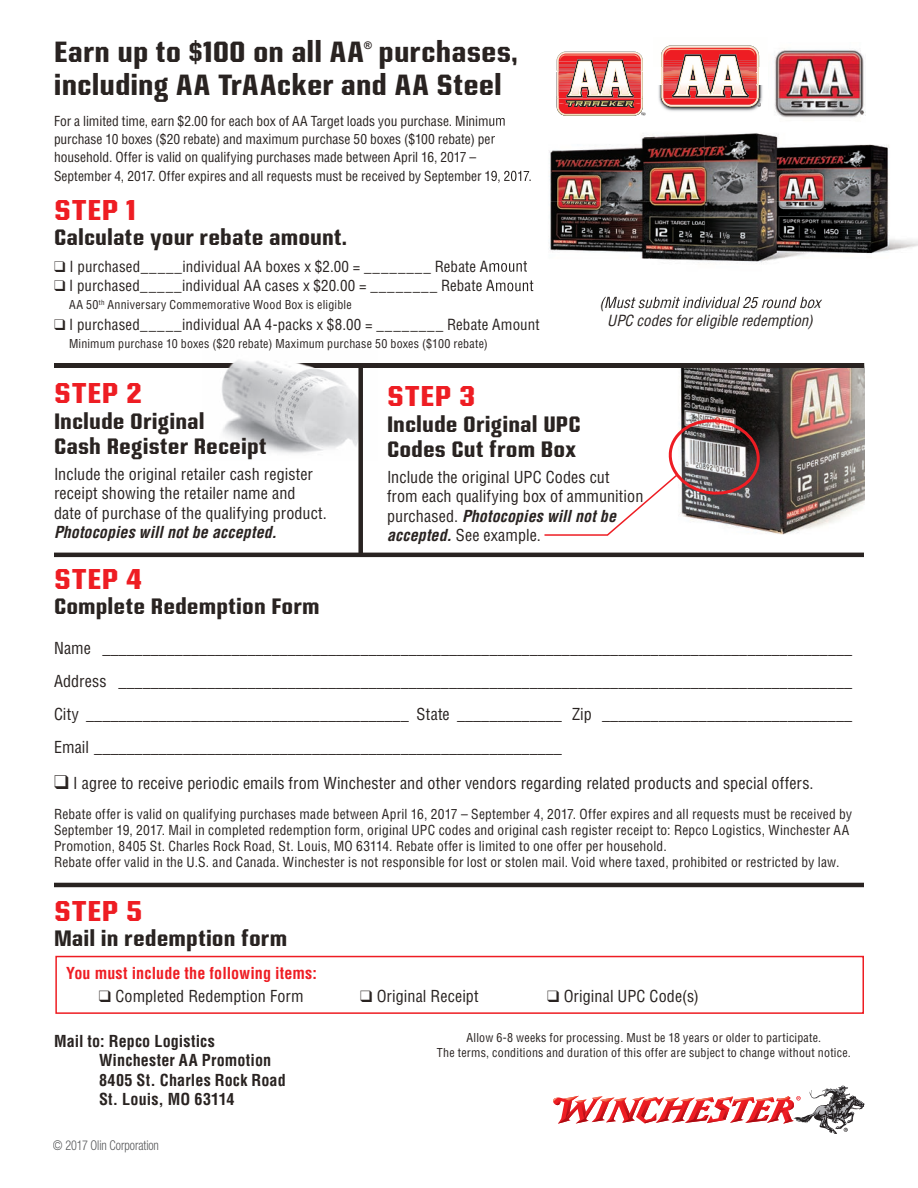
<style>
.page{position:relative;width:918px;height:1188px;background:#fff}
.page>*{position:absolute;margin:0;border:0;box-sizing:border-box;transform-origin:0 0}
.t1{font:700 condensed 27.6px/33px "Kairos Sans W1 G";color:#292321}
.t2{font:700 condensed 27px "Kairos Sans W1 G";letter-spacing:.025em;color:#ee1d23;scale:1.05 1}
.t3{font:700 condensed 21px/25.2px "Kairos Sans W1 G";color:#292321}
.t4{font:condensed 16.2px/19.4px "Helvetica";letter-spacing:.005em;color:#292321}
.t5{font:700 condensed 16.2px/19.4px "Helvetica";letter-spacing:.01em;color:#292321}
.t6{font:700 condensed 16.2px "Helvetica";letter-spacing:.005em;color:#ee1d23}
.t7{font:italic 700 condensed 16.2px "Helvetica";letter-spacing:.005em;color:#292321}
.t8{font:condensed 15px "Helvetica";letter-spacing:.01em;color:#292321}
.t9{font:italic condensed 15px/18px "Helvetica";color:#292321;text-align:center}
.t10{font:condensed 13.5px/16.2px "Helvetica";letter-spacing:.01em;color:#292321}
.t11{font:300 condensed 13.5px "Helvetica Neue";letter-spacing:-.005em;color:#57585a;scale:.9 1}
.t12{font:condensed 12px/14.4px "Helvetica";letter-spacing:.02em;color:#292321;text-align:center}
.t13{font:700 10.5px "Arial";color:#292321}
.s1{font-weight:700;font-style:italic}
</style>
<div class="page">
<img style="left:656px;top:363px;width:209px;height:195px">
<div style="left:54px;top:363px;width:810px;height:5px;background:#292321"></div>
<img style="left:222px;top:360px;width:136px;height:94px">
<img style="left:222px;top:363px;width:136px;height:5px">
<hr style="left:54px;top:553px;width:810px;height:4px;background:#292321">
<hr style="left:54px;top:883px;width:810px;height:4px;background:#292321">
<svg style="left:553px;top:1086px;width:312px;height:48px"></svg>
<div style="left:55px;top:956px;width:809px;height:58px;border:2px solid #ee1d23"></div>
<div style="left:358px;top:365px;width:5px;height:190px;background:#292321"></div>
<svg style="left:544px;top:415px;width:220px;height:122px"></svg>
<img style="left:661px;top:45px;width:91px;height:9px">
<img style="left:662px;top:46px;width:97px;height:8px">
<img style="left:663px;top:48px;width:94px;height:6px">
<img style="left:556px;top:51px;width:80px;height:20px">
<img style="left:557px;top:52px;width:83px;height:2px">
<img style="left:774px;top:48px;width:90px;height:51px">
<img style="left:493px;top:99px;width:425px;height:198px">
<svg style="left:493px;top:99px;width:7px;height:3px"></svg>
<img style="left:491px;top:115px;width:15px;height:13px">
<img style="left:491px;top:133px;width:4px;height:14px">
<svg style="left:491px;top:171px;width:9px;height:12px"></svg>
<img style="left:504px;top:171px;width:27px;height:10px">
<img style="left:491px;top:259px;width:36px;height:15px">
<img style="left:491px;top:279px;width:42px;height:15px">
<svg style="left:557px;top:54px;width:210px;height:61px"></svg>
<img style="left:601px;top:297px;width:221px;height:7px">
<h1 class="t1" style="left:54px;top:35px;width:465px;text-indent:325px">purchases, including AA TrAAcker and AA Steel</h1>
<p class="t10" style="left:54px;top:111px;width:453px;line-height:18px">For a limited time, earn $2.00 for each box of AA Target loads you purchase. Minimum purchase 10 boxes ($20 rebate) and maximum purchase 50 boxes ($100 rebate) per household. Offer is valid on qualifying purchases made between April 16, 2017 –</p>
<p class="t10" style="left:54px;top:168px;width:479px">September 4, 2017. Offer expires and all requests must be received by September 19, 2017.</p>
<h2 class="t2" style="left:54px;top:192px;width:80px">STEP 1</h2>
<h3 class="t3" style="left:54px;top:225px;width:294px">Calculate your rebate amount.</h3>
<p class="t8" style="left:54px;top:257px;width:475px">❑ I purchased_____individual AA boxes x $2.00 = ________ Rebate Amount</p>
<p class="t8" style="left:54px;top:276px;width:481px">❑ I purchased_____individual AA cases x $20.00 = ________ Rebate Amount</p>
<p class="t12" style="left:69px;top:297px;width:284px">AA 50<sup>th</sup> Anniversary Commemorative Wood Box is eligible</p>
<p class="t8" style="left:54px;top:315px;width:487px">❑ I purchased_____individual AA 4-packs x $8.00 = ________ Rebate Amount</p>
<p class="t12" style="left:69px;top:336px;width:420px">Minimum purchase 10 boxes ($20 rebate) Maximum purchase 50 boxes ($100 rebate)</p>
<h2 class="t2" style="left:54px;top:375px;width:85px">STEP 2</h2>
<h3 class="t3" style="left:54px;top:408px;width:214px">Include Original<br>Cash Register Receipt</h3>
<p class="t4" style="left:54px;top:464px;width:274px">Include the original retailer cash register receipt showing the retailer name and date of purchase of the qualifying product.</p>
<p class="t7" style="left:54px;top:522px;width:224px">Photocopies will not be accepted.</p>
<h1 class="t1" style="left:54px;top:35px;width:312px">Earn up to $100 on all AA</h1>
<p class="t13" style="left:364px;top:38px;width:9px">®</p>
<p class="t9" style="left:599px;top:293px;width:223px">(Must submit individual 25 round box<br>UPC codes for eligible redemption)</p>
<h2 class="t2" style="left:387px;top:378px;width:86px">STEP 3</h2>
<h3 class="t3" style="left:387px;top:411px;width:195px">Include Original UPC<br>Codes Cut from Box</h3>
<p class="t4" style="left:387px;top:467px;width:258px">Include the original UPC Codes cut from each qualifying box of ammunition purchased. <span class="s1">Photocopies will not be accepted.</span> See example.</p>
<h2 class="t2" style="left:54px;top:561px;width:85px">STEP 4</h2>
<h3 class="t3" style="left:54px;top:594px;width:267px">Complete Redemption Form</h3>
<p class="t4" style="left:54px;top:631px;width:800px;line-height:33px;text-align:justify">Name _____________________________________________________________________________________________ Address ___________________________________________________________________________________________ City ________________________________________ State _____________ Zip _______________________________ Email __________________________________________________________</p>
<p class="t4" style="left:54px;top:773px;width:761px">❑ I agree to receive periodic emails from Winchester and other vendors regarding related products and special offers.</p>
<p class="t10" style="left:54px;top:806px;width:800px">Rebate offer is valid on qualifying purchases made between April 16, 2017 – September 4, 2017. Offer expires and all requests must be received by September 19, 2017. Mail in completed redemption form, original UPC codes and original cash register receipt to: Repco Logistics, Winchester AA Promotion, 8405 St. Charles Rock Road, St. Louis, MO 63114. Rebate offer is limited to one offer per household.<br>Rebate offer valid in the U.S. and Canada. Winchester is not responsible for lost or stolen mail. Void where taxed, prohibited or restricted by law.</p>
<h2 class="t2" style="left:54px;top:893px;width:86px">STEP 5</h2>
<h3 class="t3" style="left:54px;top:926px;width:235px">Mail in redemption form</h3>
<p class="t6" style="left:66px;top:963px;width:252px">You must include the following items:</p>
<p class="t4" style="left:99px;top:986px;width:206px">❑ Completed Redemption Form</p>
<p class="t4" style="left:360px;top:986px;width:120px">❑ Original Receipt</p>
<p class="t4" style="left:547px;top:986px;width:153px">❑ Original UPC Code(s)</p>
<p class="t5" style="left:99px;top:1031px;width:188px;text-indent:-45px">Mail to: Repco Logistics<br>Winchester AA Promotion<br>8405 St. Charles Rock Road<br>St. Louis, MO 63114</p>
<p class="t12" style="left:437px;top:1030px;width:415px">Allow 6-8 weeks for processing. Must be 18 years or older to participate.<br>The terms, conditions and duration of this offer are subject to change without notice.</p>
<p class="t11" style="left:53px;top:1138px;width:119px">© 2017 Olin Corporation</p>
</div>
